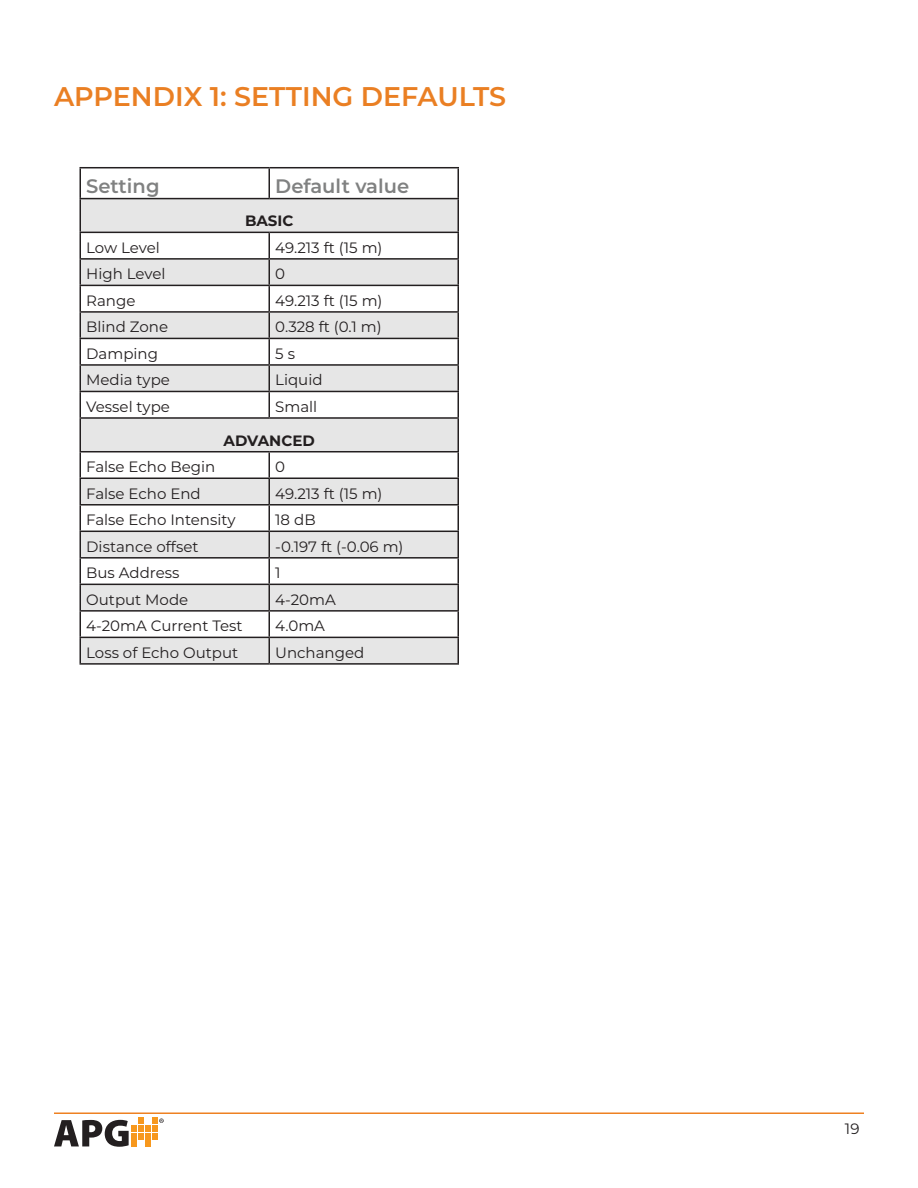
<style>
.page{position:relative;width:918px;height:1188px;background:#fff}
.page>*{position:absolute;margin:0;border:0;box-sizing:border-box;transform-origin:0 0}
.t1{font:600 27px "Montserrat";color:#ea7f23}
.t2{font:600 19.5px "Montserrat";color:#808181}
.t3{font:15px "Montserrat";color:#231f20}
.t4{font:700 15px "Montserrat";color:#231f20}
</style>
<div class="page">
<hr style="left:54px;top:1112px;width:810px;height:2px;background:#ee8122">
<svg style="left:54px;top:1118px;width:110px;height:29px"></svg>
<svg style="left:81px;top:199px;width:377px;height:464px;fill:#e6e6e6"></svg>
<hr style="left:80px;top:167px;width:189px;height:1px;background:#231f20">
<hr style="left:80px;top:168px;width:1px;height:30px;background:#231f20">
<hr style="left:269px;top:167px;width:190px;height:1px;background:#231f20">
<hr style="left:269px;top:168px;width:1px;height:30px;background:#231f20">
<hr style="left:458px;top:168px;width:1px;height:30px;background:#231f20">
<hr style="left:80px;top:198px;width:189px;height:1px;background:#231f20">
<hr style="left:80px;top:199px;width:1px;height:33px;background:#231f20">
<hr style="left:269px;top:198px;width:190px;height:1px;background:#231f20">
<hr style="left:458px;top:199px;width:1px;height:33px;background:#231f20">
<hr style="left:80px;top:232px;width:189px;height:1px;background:#231f20">
<hr style="left:269px;top:232px;width:190px;height:1px;background:#231f20">
<hr style="left:80px;top:258px;width:189px;height:2px;background:#231f20">
<hr style="left:269px;top:258px;width:190px;height:2px;background:#231f20">
<hr style="left:80px;top:285px;width:189px;height:1px;background:#231f20">
<hr style="left:269px;top:285px;width:190px;height:1px;background:#231f20">
<hr style="left:80px;top:311px;width:189px;height:2px;background:#231f20">
<hr style="left:269px;top:311px;width:190px;height:2px;background:#231f20">
<hr style="left:80px;top:338px;width:189px;height:1px;background:#231f20">
<hr style="left:269px;top:338px;width:190px;height:1px;background:#231f20">
<hr style="left:80px;top:364px;width:189px;height:2px;background:#231f20">
<hr style="left:269px;top:364px;width:190px;height:2px;background:#231f20">
<hr style="left:80px;top:391px;width:189px;height:1px;background:#231f20">
<svg style="left:80px;top:233px;width:1px;height:184px"></svg>
<hr style="left:269px;top:391px;width:190px;height:1px;background:#231f20">
<svg style="left:269px;top:233px;width:1px;height:184px"></svg>
<svg style="left:458px;top:233px;width:1px;height:184px"></svg>
<hr style="left:80px;top:417px;width:189px;height:2px;background:#231f20">
<hr style="left:80px;top:419px;width:1px;height:32px;background:#231f20">
<hr style="left:269px;top:417px;width:190px;height:2px;background:#231f20">
<hr style="left:458px;top:419px;width:1px;height:32px;background:#231f20">
<hr style="left:80px;top:451px;width:189px;height:1px;background:#231f20">
<hr style="left:269px;top:451px;width:190px;height:1px;background:#231f20">
<hr style="left:80px;top:478px;width:189px;height:1px;background:#231f20">
<hr style="left:269px;top:478px;width:190px;height:1px;background:#231f20">
<hr style="left:80px;top:504px;width:189px;height:2px;background:#231f20">
<hr style="left:269px;top:504px;width:190px;height:2px;background:#231f20">
<hr style="left:80px;top:531px;width:189px;height:1px;background:#231f20">
<hr style="left:269px;top:531px;width:190px;height:1px;background:#231f20">
<hr style="left:80px;top:557px;width:189px;height:2px;background:#231f20">
<hr style="left:269px;top:557px;width:190px;height:2px;background:#231f20">
<hr style="left:80px;top:584px;width:189px;height:1px;background:#231f20">
<hr style="left:269px;top:584px;width:190px;height:1px;background:#231f20">
<hr style="left:80px;top:610px;width:189px;height:2px;background:#231f20">
<hr style="left:269px;top:610px;width:190px;height:2px;background:#231f20">
<hr style="left:80px;top:637px;width:189px;height:1px;background:#231f20">
<svg style="left:80px;top:452px;width:1px;height:211px"></svg>
<hr style="left:269px;top:637px;width:190px;height:1px;background:#231f20">
<svg style="left:269px;top:452px;width:1px;height:211px"></svg>
<svg style="left:458px;top:452px;width:1px;height:211px"></svg>
<hr style="left:80px;top:663px;width:189px;height:2px;background:#231f20">
<hr style="left:269px;top:663px;width:190px;height:2px;background:#231f20">
<h1 class="t1" style="left:54px;top:85px;width:454px">APPENDIX 1: SETTING DEFAULTS</h1>
<h2 class="t2" style="left:86px;top:178px;width:75px">Setting</h2>
<h2 class="t2" style="left:275px;top:178px;width:135px">Default value</h2>
<p class="t4" style="left:245px;top:215px;width:50px">BASIC</p>
<p class="t3" style="left:86px;top:240px;width:75px">Low Level</p>
<p class="t3" style="left:275px;top:240px;width:109px">49.213 ft (15 m)</p>
<p class="t3" style="left:86px;top:267px;width:81px">High Level</p>
<p class="t3" style="left:275px;top:267px;width:11px">0</p>
<p class="t3" style="left:86px;top:293px;width:51px">Range</p>
<p class="t3" style="left:275px;top:293px;width:109px">49.213 ft (15 m)</p>
<p class="t3" style="left:86px;top:320px;width:83px">Blind Zone</p>
<p class="t3" style="left:275px;top:320px;width:108px">0.328 ft (0.1 m)</p>
<p class="t3" style="left:86px;top:346px;width:73px">Damping</p>
<p class="t3" style="left:275px;top:346px;width:21px">5 s</p>
<p class="t3" style="left:86px;top:373px;width:85px">Media type</p>
<p class="t3" style="left:275px;top:373px;width:49px">Liquid</p>
<p class="t3" style="left:86px;top:399px;width:85px">Vessel type</p>
<p class="t3" style="left:275px;top:399px;width:44px">Small</p>
<p class="t4" style="left:224px;top:434px;width:93px">ADVANCED</p>
<p class="t3" style="left:86px;top:460px;width:130px">False Echo Begin</p>
<p class="t3" style="left:275px;top:460px;width:11px">0</p>
<p class="t3" style="left:86px;top:486px;width:116px">False Echo End</p>
<p class="t3" style="left:275px;top:486px;width:109px">49.213 ft (15 m)</p>
<p class="t3" style="left:86px;top:513px;width:151px">False Echo Intensity</p>
<p class="t3" style="left:275px;top:513px;width:42px">18 dB</p>
<p class="t3" style="left:86px;top:539px;width:114px">Distance offset</p>
<p class="t3" style="left:275px;top:539px;width:130px">-0.197 ft (-0.06 m)</p>
<p class="t3" style="left:86px;top:566px;width:95px">Bus Address</p>
<p class="t3" style="left:275px;top:566px;width:7px">1</p>
<p class="t3" style="left:86px;top:592px;width:104px">Output Mode</p>
<p class="t3" style="left:275px;top:592px;width:62px">4-20mA</p>
<p class="t3" style="left:86px;top:619px;width:158px">4-20mA Current Test</p>
<p class="t3" style="left:275px;top:619px;width:51px">4.0mA</p>
<p class="t3" style="left:86px;top:645px;width:154px">Loss of Echo Output</p>
<p class="t3" style="left:275px;top:645px;width:91px">Unchanged</p>
<p class="t3" style="left:845px;top:1122px;width:16px">19</p>
</div>
